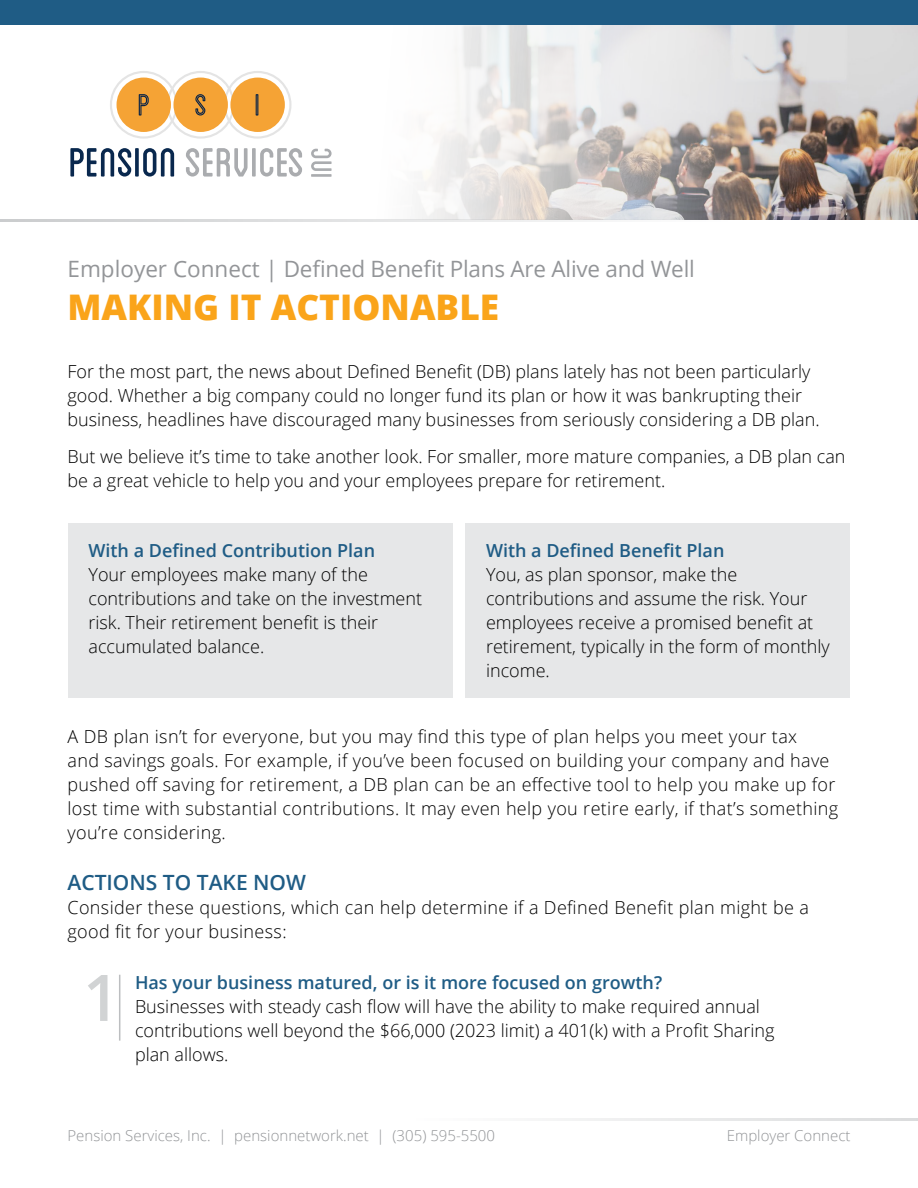
<style>
.page{position:relative;width:918px;height:1188px;background:#fff}
.page>*{position:absolute;margin:0;border:0;box-sizing:border-box;transform-origin:0 0}
.t1{font:600 64.35px "Open Sans";color:#d1d3d4}
.t2{font:800 35.25px "Open Sans";color:#faa41a}
.t3{font:22.5px "Open Sans";letter-spacing:-.01em;color:#939598}
.t4{font:600 21px "Open Sans";color:#1f5c85}
.t5{font:300 18px/24px "Open Sans";color:#000}
.t6{font:300 18px/24px "Open Sans";letter-spacing:.02em;color:#000}
.t7{font:600 18px "Open Sans";color:#1f5c85}
.t8{font:300 15px "Open Sans";color:#939598}
</style>
<div class="page">
<img style="left:346px;top:24px;width:572px;height:195px">
<hr style="left:0;top:219px;width:728px;height:3px;background:#bcbec0">
<hr style="left:416px;top:1118px;width:502px;height:2px;background:#bcbec0">
<div style="left:68px;top:523px;width:385px;height:174px;background:#e6e7e8"></div>
<div style="left:466px;top:523px;width:384px;height:174px;background:#e6e7e8"></div>
<hr style="left:119px;top:975px;width:1px;height:66px;background:#bcbec0">
<div style="left:0;top:0;width:918px;height:24px;background:#1f5c85"></div>
<svg style="left:110px;top:71px;width:181px;height:68px"></svg>
<svg style="left:70px;top:148px;width:61px;height:29px"></svg>
<svg style="left:135px;top:148px;width:4px;height:29px"></svg>
<svg style="left:143px;top:148px;width:31px;height:29px"></svg>
<svg style="left:186px;top:148px;width:62px;height:29px"></svg>
<svg style="left:252px;top:148px;width:4px;height:29px"></svg>
<svg style="left:260px;top:148px;width:42px;height:29px"></svg>
<hr style="left:311px;top:174px;width:21px;height:3px;background:#aaacaf">
<svg style="left:311px;top:149px;width:21px;height:22px"></svg>
<p class="t3" style="left:68px;top:253px;width:629px">Employer Connect | Defined Benefit Plans Are Alive and Well</p>
<h2 class="t2" style="left:68px;top:281px;width:433px">MAKING IT ACTIONABLE</h2>
<p class="t5" style="left:68px;top:359px;width:754px">For the most part, the news about Defined Benefit (DB) plans lately has not been particularly good. Whether a big company could no longer fund its plan or how it was bankrupting their business, headlines have discouraged many businesses from seriously considering a DB plan.</p>
<p class="t5" style="left:68px;top:444px;width:780px">But we believe it’s time to take another look. For smaller, more mature companies, a DB plan can be a great vehicle to help you and your employees prepare for retirement.</p>
<p class="t7" style="left:88px;top:538px;width:288px">With a Defined Contribution Plan</p>
<p class="t5" style="left:88px;top:562px;width:335px">Your employees make many of the contributions and take on the investment risk. Their retirement benefit is their accumulated balance.</p>
<p class="t7" style="left:486px;top:538px;width:240px">With a Defined Benefit Plan</p>
<p class="t5" style="left:486px;top:562px;width:345px">You, as plan sponsor, make the contributions and assume the risk. Your employees receive a promised benefit at retirement, typically in the form of monthly income.</p>
<p class="t6" style="left:68px;top:724px;width:772px">A DB plan isn’t for everyone, but you may find this type of plan helps you meet your tax<br>and savings goals. For example, if you’ve been focused on building your company and have pushed off saving for retirement, a DB plan can be an effective tool to help you make up for lost time with substantial contributions. It may even help you retire early, if that’s something you’re considering.</p>
<p class="t4" style="left:68px;top:868px;width:240px">ACTIONS TO TAKE NOW</p>
<p class="t6" style="left:68px;top:895px;width:743px">Consider these questions, which can help determine if a Defined Benefit plan might be a good fit for your business:</p>
<p class="t7" style="left:135px;top:970px;width:529px">Has your business matured, or is it more focused on growth?</p>
<p class="t5" style="left:135px;top:994px;width:641px">Businesses with steady cash flow will have the ability to make required annual contributions well beyond the $66,000 (2023 limit) a 401(k) with a Profit Sharing plan allows.</p>
<h1 class="t1" style="left:83px;top:953px;width:38px">1</h1>
<p class="t8" style="left:68px;top:1125px;width:429px">Pension Services, Inc. | pensionnetwork.net | (305) 595-5500</p>
<p class="t8" style="left:727px;top:1125px;width:125px">Employer Connect</p>
</div>
